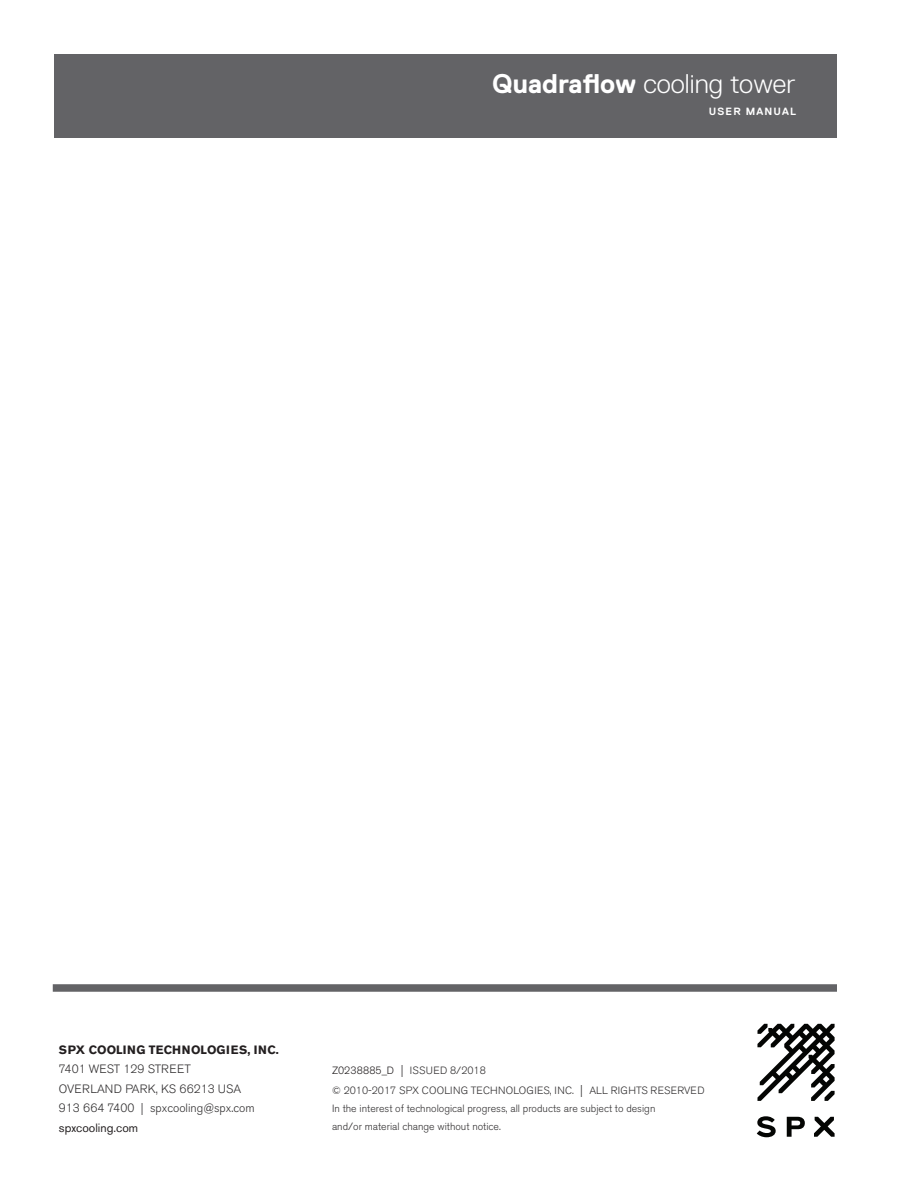
<style>
.page{position:relative;width:918px;height:1188px;background:#fff}
.page>*{position:absolute;margin:0;border:0;box-sizing:border-box;transform-origin:0 0}
.t1{font:300 27px "Replica Std";color:#fff}
.t2{font:300 12px "Akzidenz Grotesk BE";color:#312f30}
.t3{font:700 12px "Akzidenz Grotesk BE";letter-spacing:.03em;color:#231f20}
.t4{font:12px "Akzidenz Grotesk BE";color:#231f20}
.t5{font:300 10.5px/18px "Akzidenz Grotesk BE";color:#312f30}
.t6{font:300 10.5px/19.5px "Akzidenz Grotesk BE";letter-spacing:.02em;color:#312f30}
.t7{font:700 10.5px "Replica Std";letter-spacing:.11em;color:#fff}
.s1{font-weight:700}
.s2{color:#231f20}
.s3{font-size:12px}
</style>
<div class="page">
<div style="left:53px;top:984px;width:784px;height:8px;background:#636366"></div>
<svg style="left:757px;top:1024px;width:78px;height:77px"></svg>
<svg style="left:757px;top:1116px;width:19px;height:21px"></svg>
<svg style="left:787px;top:1117px;width:18px;height:20px"></svg>
<svg style="left:814px;top:1117px;width:21px;height:20px"></svg>
<div style="left:54px;top:54px;width:783px;height:84px;background:#636366"></div>
<p class="t1" style="left:492px;top:69px;width:305px"><span class="s1">Quadraflow</span> cooling tower</p>
<p class="t7" style="left:709px;top:105px;width:89px">USER MANUAL</p>
<p class="t3" style="left:59px;top:1043px;width:221px">SPX COOLING TECHNOLOGIES, INC.</p>
<p class="t2" style="left:59px;top:1062px;width:134px">7401 WEST 129 STREET</p>
<p class="t2" style="left:59px;top:1082px;width:184px">OVERLAND PARK, KS 66213 USA</p>
<p class="t2" style="left:59px;top:1101px;width:197px">913 664 7400 | spxcooling@spx.com</p>
<p class="t4" style="left:59px;top:1121px;width:81px">spxcooling.com</p>
<p class="t6" style="left:332px;top:1061px;width:374px"><span class="s2">Z0238885_D</span> <span class="s3">|</span> ISSUED 8/2018<br>© 2010-2017 SPX COOLING TECHNOLOGIES, INC. <span class="s3">|</span> ALL RIGHTS RESERVED</p>
<p class="t5" style="left:332px;top:1099px;width:325px">In the interest of technological progress, all products are subject to design and/or material change without notice.</p>
</div>
